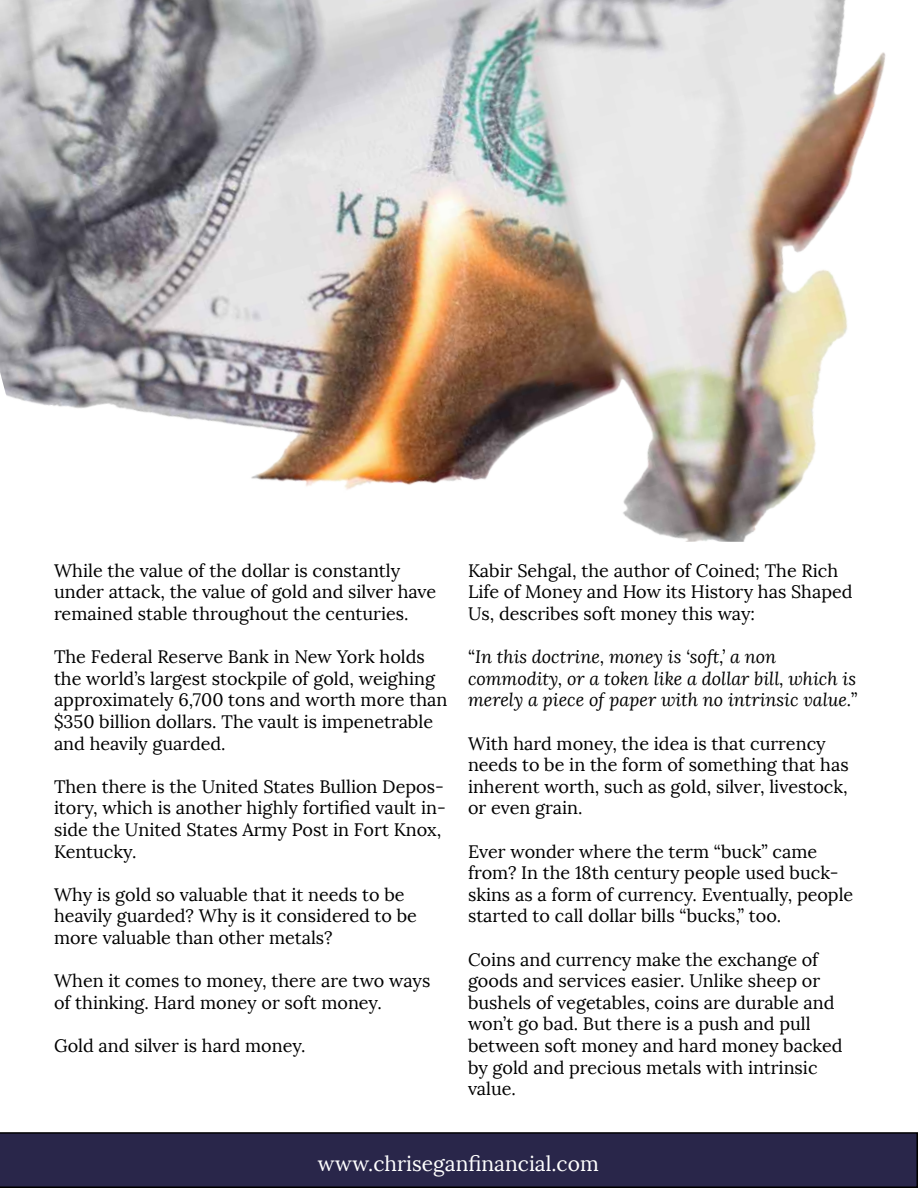
<style>
.page{position:relative;width:918px;height:1188px;background:#fff}
.page>*{position:absolute;margin:0;border:0;box-sizing:border-box;transform-origin:0 0}
.t1{font:21px "Lora";color:#fff}
.t2{font:18px/21.6px "Lora";color:#000}
.t3{font:italic 18px/21.6px "Lora";color:#000}
.s1{font-style:normal}
</style>
<div class="page">
<svg style="left:0;top:1132px;width:918px;height:56px;background:#272446"></svg>
<img style="left:0;top:0;width:886px;height:542px">
<p class="t2" style="left:54px;top:560px;width:384px">While the value of the dollar is constantly under attack, the value of gold and silver have remained stable throughout the centuries.</p>
<p class="t2" style="left:54px;top:646px;width:395px">The Federal Reserve Bank in New York holds the world’s largest stockpile of gold, weighing approximately 6,700 tons and worth more than $350 billion dollars. The vault is impenetrable and heavily guarded.</p>
<p class="t2" style="left:54px;top:776px;width:393px">Then there is the United States Bullion Depos&shy;itory, which is another highly fortified vault in&shy;side the United States Army Post in Fort Knox, Kentucky.</p>
<p class="t2" style="left:54px;top:884px;width:365px">Why is gold so valuable that it needs to be heavily guarded? Why is it considered to be more valuable than other metals?</p>
<p class="t2" style="left:54px;top:970px;width:378px">When it comes to money, there are two ways of thinking. Hard money or soft money.</p>
<p class="t2" style="left:54px;top:1035px;width:253px">Gold and silver is hard money.</p>
<p class="t2" style="left:468px;top:560px;width:386px">Kabir Sehgal, the author of Coined; The Rich<br>Life of Money and How its History has Shaped<br>Us, describes soft money this way:</p>
<p class="t3" style="left:468px;top:646px;width:391px"><span class="s1">“</span>In this doctrine, money is ‘soft,’ a non commodity, or a token like a dollar bill, which is merely a piece of paper with no intrinsic value.<span class="s1">”</span></p>
<p class="t2" style="left:468px;top:733px;width:382px">With hard money, the idea is that currency needs to be in the form of something that has inherent worth, such as gold, silver, livestock, or even grain.</p>
<p class="t2" style="left:468px;top:841px;width:387px">Ever wonder where the term “buck” came from? In the 18th century people used buck&shy;skins as a form of currency. Eventually, people started to call dollar bills “bucks,” too.</p>
<p class="t2" style="left:468px;top:949px;width:376px">Coins and currency make the exchange of goods and services easier. Unlike sheep or bushels of vegetables, coins are durable and won’t go bad. But there is a push and pull between soft money and hard money backed by gold and precious metals with intrinsic value.</p>
<p class="t1" style="left:318px;top:1151px;width:283px">www.chriseganfinancial.com</p>
</div>
